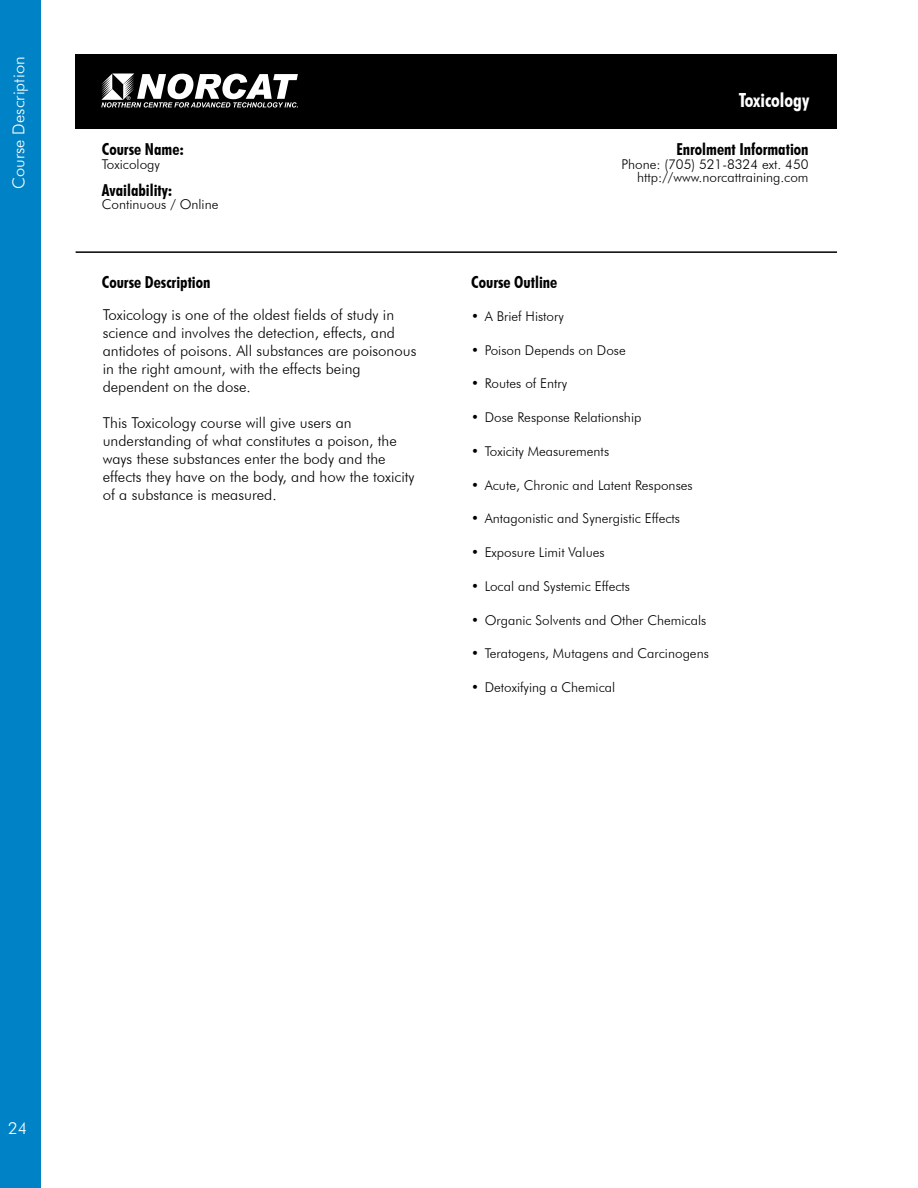
<style>
.page{position:relative;width:918px;height:1188px;background:#fff}
.page>*{position:absolute;margin:0;border:0;box-sizing:border-box;transform-origin:0 0}
.t1{font:700 condensed 19.5px "Futura BT";color:#fff}
.t2{font:700 condensed 16.5px "Futura BT";color:#000}
.t3{font:300 16.5px "Futura BT";letter-spacing:.005em;color:#fff}
.t4{font:300 15px/18px "Futura BT";color:#000}
.t5{font:300 13.5px/13.5px "Futura BT";color:#000;text-align:right}
</style>
<div class="page">
<div style="left:76px;top:54px;width:761px;height:75px;background:#000"></div>
<svg style="left:101px;top:73px;width:197px;height:35px"></svg>
<hr style="left:76px;top:251px;width:761px;height:2px;background:#000">
<div style="left:0;top:0;width:40px;height:1188px;background:#0083c6"></div>
<p class="t3" style="left:8px;top:189px;width:134px;rotate:-90deg">Course Description</p>
<p class="t2" style="left:102px;top:139px;width:84px">Course Name:</p>
<p class="t5" style="left:102px;top:157px;width:60px">Toxicology</p>
<p class="t2" style="left:102px;top:180px;width:72px">Availability:</p>
<p class="t5" style="left:102px;top:197px;width:118px">Continuous / Online</p>
<p class="t2" style="left:102px;top:272px;width:110px">Course Description</p>
<p class="t2" style="left:471px;top:272px;width:88px">Course Outline</p>
<h1 class="t1" style="left:739px;top:88px;width:72px">Toxicology</h1>
<p class="t2" style="left:676px;top:140px;width:134px">Enrolment Information</p>
<p class="t5" style="left:621px;top:157px;width:189px">Phone: (705) 521-8324 ext. 450 http://www.norcattraining.com</p>
<p class="t4" style="left:103px;top:306px;width:315px">Toxicology is one of the oldest fields of study in science and involves the detection, effects, and antidotes of poisons. All substances are poisonous in the right amount, with the effects being dependent on the dose.</p>
<p class="t4" style="left:103px;top:414px;width:313px">This Toxicology course will give users an understanding of what constitutes a poison, the ways these substances enter the body and the effects they have on the body, and how the toxicity of a substance is measured.</p>
<p class="t5" style="left:471px;top:309px;width:94px">• A Brief History</p>
<p class="t5" style="left:471px;top:343px;width:156px">• Poison Depends on Dose</p>
<p class="t5" style="left:471px;top:377px;width:98px">• Routes of Entry</p>
<p class="t5" style="left:471px;top:410px;width:172px">• Dose Response Relationship</p>
<p class="t5" style="left:471px;top:444px;width:139px">• Toxicity Measurements</p>
<p class="t5" style="left:471px;top:478px;width:223px">• Acute, Chronic and Latent Responses</p>
<p class="t5" style="left:471px;top:512px;width:210px">• Antagonistic and Synergistic Effects</p>
<p class="t5" style="left:471px;top:545px;width:135px">• Exposure Limit Values</p>
<p class="t5" style="left:471px;top:579px;width:160px">• Local and Systemic Effects</p>
<p class="t5" style="left:471px;top:613px;width:237px">• Organic Solvents and Other Chemicals</p>
<p class="t5" style="left:471px;top:647px;width:239px">• Teratogens, Mutagens and Carcinogens</p>
<p class="t5" style="left:471px;top:680px;width:146px">• Detoxifying a Chemical</p>
<p class="t3" style="left:8px;top:1118px;width:21px">24</p>
</div>
